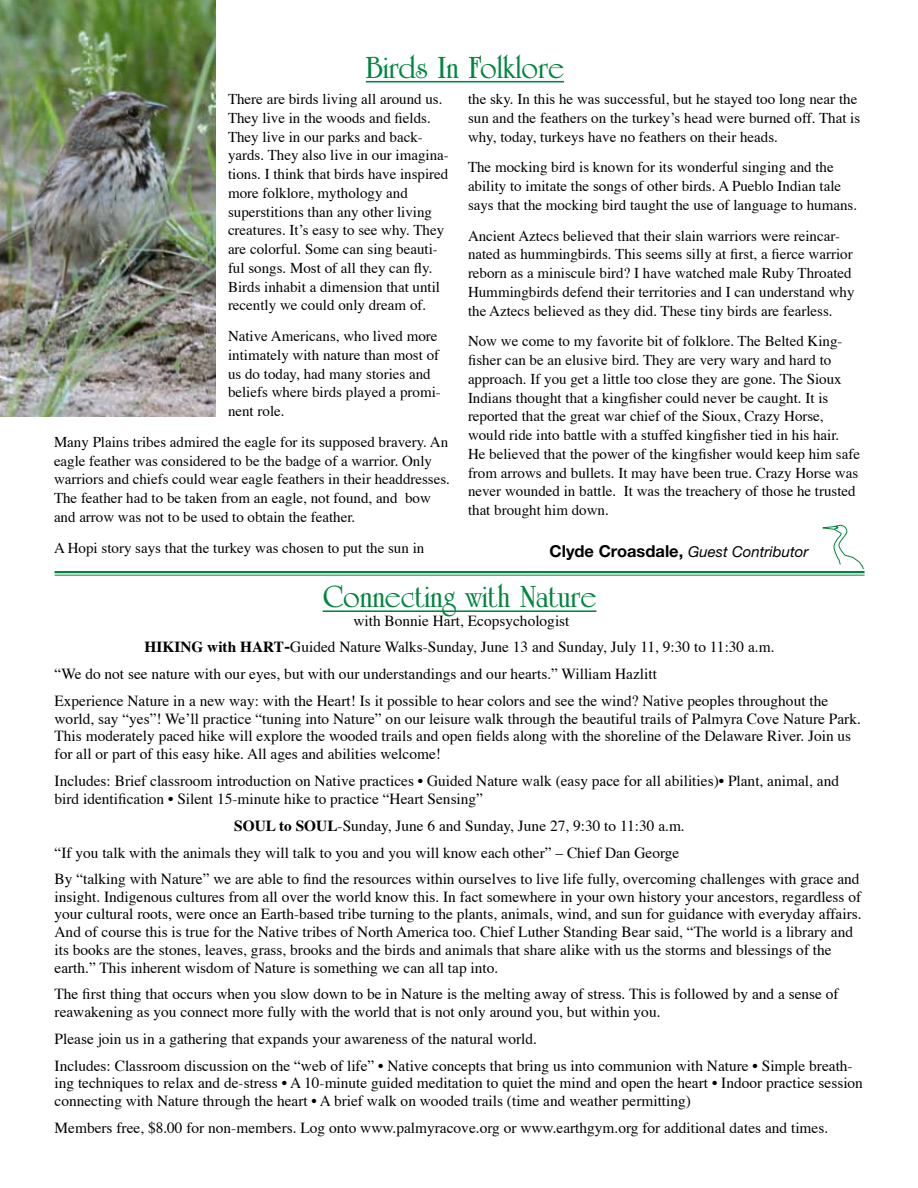
<style>
.page{position:relative;width:918px;height:1188px;background:#fff}
.page>*{position:absolute;margin:0;border:0;box-sizing:border-box;transform-origin:0 0}
.t1{font:700 33px "University Roman BT";color:#00853f}
.t2{font:15.3px/17.7px "Times";color:#000}
.t3{font:15px/18.8px "Times";color:#000}
.t4{font:italic 15px "Helvetica Neue";color:#000}
.s1{font-weight:700;font-style:normal;font-size:16.5px}
.s2{font-weight:700}
.s3{font-family:"Helvetica Neue";font-weight:700}
</style>
<div class="page">
<hr style="left:366px;top:81px;width:198px;height:1px;background:#00853f">
<svg style="left:822px;top:524px;width:42px;height:45px"></svg>
<img style="left:0;top:0;width:216px;height:417px">
<hr style="left:55px;top:571px;width:810px;height:2px;background:#00853f">
<hr style="left:55px;top:575px;width:810px;height:1px;background:#00853f">
<hr style="left:323px;top:610px;width:273px;height:2px;background:#00853f">
<h1 class="t1" style="left:366px;top:47px;width:200px">Birds In Folklore</h1>
<p class="t3" style="left:228px;top:88px;width:222px">There are birds living all around us.<br>They live in the woods and fields.<br>They live in our parks and back&shy;yards. They also live in our imagina&shy;tions. I think that birds have inspired more folklore, mythology and superstitions than any other living creatures. It’s easy to see why. They are colorful. Some can sing beauti&shy;ful songs. Most of all they can fly.<br>Birds inhabit a dimension that until recently we could only dream of.</p>
<p class="t3" style="left:228px;top:325px;width:214px">Native Americans, who lived more intimately with nature than most of us do today, had many stories and beliefs where birds played a promi&shy;nent role.</p>
<p class="t3" style="left:54px;top:431px;width:397px">Many Plains tribes admired the eagle for its supposed bravery. An eagle feather was considered to be the badge of a warrior. Only warriors and chiefs could wear eagle feathers in their headdresses.<br>The feather had to be taken from an eagle, not found, and bow and arrow was not to be used to obtain the feather.</p>
<p class="t3" style="left:54px;top:537px;width:372px">A Hopi story says that the turkey was chosen to put the sun in</p>
<p class="t3" style="left:468px;top:88px;width:394px">the sky. In this he was successful, but he stayed too long near the sun and the feathers on the turkey’s head were burned off. That is why, today, turkeys have no feathers on their heads.</p>
<p class="t3" style="left:468px;top:157px;width:391px">The mocking bird is known for its wonderful singing and the ability to imitate the songs of other birds. A Pueblo Indian tale says that the mocking bird taught the use of language to humans.</p>
<p class="t3" style="left:468px;top:225px;width:388px">Ancient Aztecs believed that their slain warriors were reincar&shy;nated as hummingbirds. This seems silly at first, a fierce warrior reborn as a miniscule bird? I have watched male Ruby Throated Hummingbirds defend their territories and I can understand why the Aztecs believed as they did. These tiny birds are fearless.</p>
<p class="t3" style="left:468px;top:331px;width:394px">Now we come to my favorite bit of folklore. The Belted King&shy;fisher can be an elusive bird. They are very wary and hard to approach. If you get a little too close they are gone. The Sioux Indians thought that a kingfisher could never be caught. It is reported that the great war chief of the Sioux, Crazy Horse, would ride into battle with a stuffed kingfisher tied in his hair.<br>He believed that the power of the kingfisher would keep him safe from arrows and bullets. It may have been true. Crazy Horse was never wounded in battle. It was the treachery of those he trusted that brought him down.</p>
<p class="t4" style="left:550px;top:543px;width:260px"><span class="s1">Clyde Croasdale,</span> Guest Contributor</p>
<h1 class="t1" style="left:323px;top:577px;width:275px">Connecting with Nature</h1>
<p class="t2" style="left:353px;top:610px;width:218px">with Bonnie Hart, Ecopsychologist</p>
<p class="t2" style="left:144px;top:637px;width:632px"><span class="s2">HIKING with HART</span><span class="s3">-</span>Guided Nature Walks-Sunday, June 13 and Sunday, July 11, 9:30 to 11:30 a.m.</p>
<p class="t2" style="left:55px;top:664px;width:604px">“We do not see nature with our eyes, but with our understandings and our hearts.” William Hazlitt</p>
<p class="t2" style="left:55px;top:691px;width:775px">Experience Nature in a new way: with the Heart! Is it possible to hear colors and see the wind? Native peoples throughout the</p>
<p class="t2" style="left:55px;top:708px;width:808px">world, say “yes”! We’ll practice “tuning into Nature” on our leisure walk through the beautiful trails of Palmyra Cove Nature Park.<br>This moderately paced hike will explore the wooded trails and open fields along with the shoreline of the Delaware River. Join us for all or part of this easy hike. All ages and abilities welcome!</p>
<p class="t2" style="left:55px;top:771px;width:786px">Includes: Brief classroom introduction on Native practices • Guided Nature walk (easy pace for all abilities)• Plant, animal, and bird identification • Silent 15-minute hike to practice “Heart Sensing”</p>
<p class="t2" style="left:55px;top:811px;width:807px;line-height:26.8px;text-indent:180px"><span class="s2">SOUL to SOUL</span>-Sunday, June 6 and Sunday, June 27, 9:30 to 11:30 a.m.<br>“If you talk with the animals they will talk to you and you will know each other” – Chief Dan George<br>By “talking with Nature” we are able to find the resources within ourselves to live life fully, overcoming challenges with grace and</p>
<p class="t2" style="left:55px;top:886px;width:809px">insight. Indigenous cultures from all over the world know this. In fact somewhere in your own history your ancestors, regardless of your cultural roots, were once an Earth-based tribe turning to the plants, animals, wind, and sun for guidance with everyday affairs.<br>And of course this is true for the Native tribes of North America too. Chief Luther Standing Bear said, “The world is a library and its books are the stones, leaves, grass, brooks and the birds and animals that share alike with us the storms and blessings of the earth.” This inherent wisdom of Nature is something we can all tap into.</p>
<p class="t2" style="left:55px;top:984px;width:786px">The first thing that occurs when you slow down to be in Nature is the melting away of stress. This is followed by and a sense of reawakening as you connect more fully with the world that is not only around you, but within you.</p>
<p class="t2" style="left:55px;top:1024px;width:800px;line-height:26.7px">Please join us in a gathering that expands your awareness of the natural world.<br>Includes: Classroom discussion on the “web of life” • Native concepts that bring us into communion with Nature • Simple breath-</p>
<p class="t2" style="left:55px;top:1073px;width:810px">ing techniques to relax and de-stress • A 10-minute guided meditation to quiet the mind and open the heart • Indoor practice session connecting with Nature through the heart • A brief walk on wooded trails (time and weather permitting)</p>
<p class="t2" style="left:55px;top:1117px;width:775px">Members free, $8.00 for non-members. Log onto www.palmyracove.org or www.earthgym.org for additional dates and times.</p>
</div>
